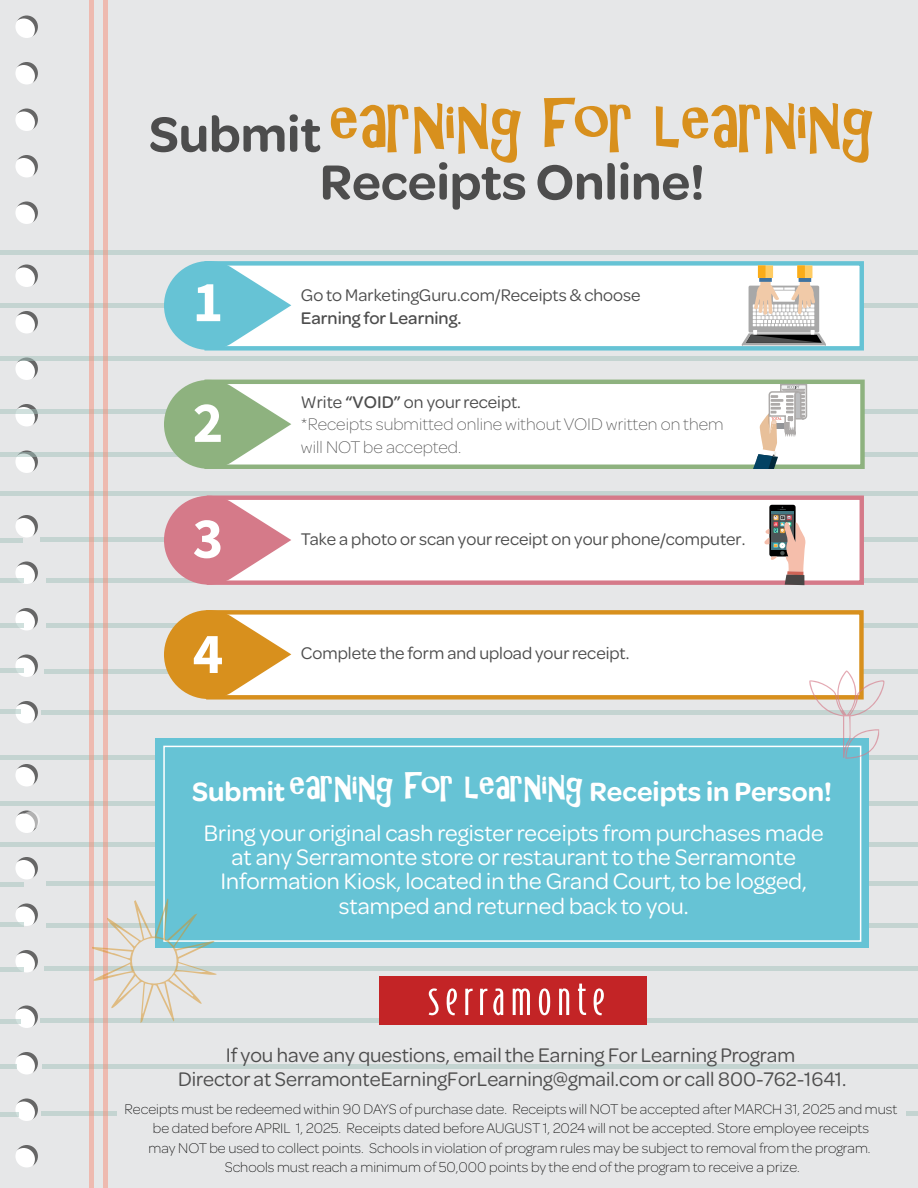
<style>
.page{position:relative;width:918px;height:1188px;background:#e6e7e8}
.page>*{position:absolute;margin:0;border:0;box-sizing:border-box;transform-origin:0 0}
.t1{font:67.5px "ARCHRISTY";color:#d8901d}
.t2{font:600 52.35px "Omnes";color:#4d4d4d}
.t3{font:600 28.2px "Omnes";color:#fff}
.t4{font:24px/24.3px "Omnes";color:#fff;text-align:center}
.t5{font:21px/23.7px "Omnes";color:#4d4d4d;text-align:center}
.t6{font:18px "Omnes";color:#4d4d4d}
.t7{font:200 18px/22.5px "Omnes";color:#4d4d4d}
.t8{font:500 18px "Omnes";color:#4d4d4d}
.t9{font:200 15px/19.5px "Omnes";color:#000;text-align:center}
.s1{font-family:"Omnes";font-weight:600;font-size:52.35px;color:#4d4d4d}
.s2{font-weight:400}
.s3{font-weight:500}
.s4{font-family:"ARCHRISTY";font-weight:400;font-size:36.45px}
</style>
<div class="page">
<div style="left:0;top:250px;width:918px;height:5px;background:#c4d4d1"></div>
<div style="left:0;top:303px;width:918px;height:5px;background:#c4d4d1"></div>
<div style="left:0;top:356px;width:918px;height:5px;background:#c4d4d1"></div>
<hr style="left:0;top:410px;width:918px;height:4px;background:#c4d4d1">
<div style="left:0;top:452px;width:918px;height:5px;background:#c4d4d1"></div>
<div style="left:46px;top:623px;width:872px;height:5px;background:#c4d4d1"></div>
<hr style="left:44px;top:669px;width:874px;height:4px;background:#c4d4d1">
<hr style="left:41px;top:710px;width:877px;height:4px;background:#c4d4d1">
<hr style="left:46px;top:923px;width:872px;height:4px;background:#c4d4d1">
<svg style="left:0;top:492px;width:918px;height:4px;background:#c5cbca"></svg>
<div style="left:40px;top:537px;width:878px;height:5px;background:#c4d4d1"></div>
<div style="left:46px;top:578px;width:872px;height:5px;background:#c4d4d1"></div>
<hr style="left:1px;top:756px;width:917px;height:4px;background:#c4d4d1">
<div style="left:1px;top:801px;width:917px;height:5px;background:#c4d4d1"></div>
<div style="left:0;top:842px;width:918px;height:5px;background:#c4d4d1"></div>
<div style="left:46px;top:881px;width:872px;height:5px;background:#c4d4d1"></div>
<hr style="left:0;top:538px;width:23px;height:4px;background:#c4d4d1">
<div style="left:0;top:578px;width:24px;height:5px;background:#c4d4d1"></div>
<div style="left:0;top:623px;width:24px;height:5px;background:#c4d4d1"></div>
<hr style="left:0;top:669px;width:24px;height:4px;background:#c4d4d1">
<svg style="left:22px;top:811px;width:18px;height:18px"></svg>
<hr style="left:0;top:882px;width:24px;height:4px;background:#c4d4d1">
<div style="left:0;top:922px;width:24px;height:5px;background:#c4d4d1"></div>
<hr style="left:0;top:710px;width:21px;height:4px;background:#c4d4d1">
<hr style="left:44px;top:967px;width:874px;height:4px;background:#c4d4d1">
<hr style="left:40px;top:1019px;width:878px;height:4px;background:#c4d4d1">
<div style="left:43px;top:1064px;width:875px;height:5px;background:#c4d4d1"></div>
<hr style="left:0;top:1019px;width:21px;height:4px;background:#c4d4d1">
<div style="left:0;top:1064px;width:17px;height:5px;background:#c4d4d1"></div>
<div style="left:0;top:1112px;width:18px;height:5px;background:#c4d4d1"></div>
<hr style="left:41px;top:1112px;width:877px;height:4px;background:#c4d4d1">
<hr style="left:0;top:968px;width:24px;height:4px;background:#c4d4d1">
<svg style="left:89px;top:0;width:5px;height:1188px;background:#ecb9af"></svg>
<svg style="left:103px;top:0;width:4px;height:1188px;background:#ecb9af"></svg>
<div style="left:204px;top:261px;width:660px;height:90px;background:#fff;border:4px solid #66c3d5"></div>
<div style="left:204px;top:380px;width:661px;height:89px;background:#fff;border:4px solid #8eb27f"></div>
<div style="left:207px;top:496px;width:657px;height:89px;background:#fff;border:4px solid #d57a89"></div>
<div style="left:206px;top:610px;width:658px;height:90px;background:#fff;border:4px solid #d8901d"></div>
<svg style="left:753px;top:383px;width:55px;height:86px"></svg>
<svg style="left:763px;top:505px;width:43px;height:80px"></svg>
<div style="left:800px;top:274px;width:10px;height:14px;background:#f1caa8"></div>
<svg style="left:799px;top:278px;width:12px;height:4px"></svg>
<div style="left:797px;top:265px;width:15px;height:13px;background:#ffcc63"></div>
<div style="left:760px;top:274px;width:11px;height:14px;background:#f1caa8"></div>
<svg style="left:741px;top:284px;width:85px;height:62px"></svg>
<svg style="left:759px;top:278px;width:13px;height:4px"></svg>
<div style="left:758px;top:265px;width:15px;height:13px;background:#ffcc63"></div>
<div style="left:797px;top:265px;width:8px;height:13px;background:#faac18"></div>
<div style="left:758px;top:265px;width:8px;height:13px;background:#faac18"></div>
<div style="left:117px;top:1096px;width:789px;height:83px;background:#e6e7e8"></div>
<div style="left:380px;top:976px;width:267px;height:49px;background:#c32426"></div>
<svg style="left:429px;top:988px;width:10px;height:27px"></svg>
<svg style="left:447px;top:988px;width:10px;height:27px"></svg>
<svg style="left:465px;top:989px;width:8px;height:26px"></svg>
<svg style="left:480px;top:989px;width:7px;height:26px"></svg>
<svg style="left:493px;top:988px;width:10px;height:27px"></svg>
<svg style="left:513px;top:988px;width:17px;height:27px"></svg>
<svg style="left:539px;top:988px;width:11px;height:27px"></svg>
<svg style="left:559px;top:988px;width:10px;height:27px"></svg>
<svg style="left:578px;top:984px;width:8px;height:31px"></svg>
<svg style="left:594px;top:988px;width:10px;height:27px"></svg>
<div style="left:155px;top:738px;width:714px;height:210px;background:#66c3d5"></div>
<div style="left:163px;top:746px;width:698px;height:196px;border:2px solid #fff"></div>
<svg style="left:809px;top:670px;width:75px;height:89px"></svg>
<svg style="left:92px;top:898px;width:125px;height:125px"></svg>
<svg style="left:164px;top:261px;width:127px;height:89px"></svg>
<svg style="left:164px;top:380px;width:127px;height:89px"></svg>
<svg style="left:164px;top:496px;width:127px;height:89px"></svg>
<svg style="left:164px;top:610px;width:127px;height:89px"></svg>
<h1 class="t1" style="left:149px;top:85px;width:728px"><span class="s1">Submit</span> EARNING FOR LEARNING</h1>
<h2 class="t2" style="left:320px;top:146px;width:386px">Receipts Online!</h2>
<p class="t6" style="left:301px;top:283px;width:341px">Go to MarketingGuru.com/Receipts &amp; choose</p>
<p class="t8" style="left:301px;top:305px;width:162px">Earning for Learning.</p>
<p class="t7" style="left:301px;top:390px;width:424px"><span class="s2">Write</span> <span class="s3">“VOID”</span> <span class="s2">on your receipt.<br></span>*Receipts submitted online without VOID written on them will NOT be accepted.</p>
<p class="t6" style="left:301px;top:527px;width:446px">Take a photo or scan your receipt on your phone/computer.</p>
<p class="t6" style="left:301px;top:641px;width:330px">Complete the form and upload your receipt.</p>
<h3 class="t3" style="left:192px;top:772px;width:641px">Submit <span class="s4">EARNING FOR LEARNING</span> Receipts in Person!</h3>
<h3 class="t4" style="left:204px;top:819px;width:621px">Bring your original cash register receipts from purchases made at any Serramonte store or restaurant to the Serramonte Information Kiosk, located in the Grand Court, to be logged, stamped and returned back to you.</h3>
<h3 class="t5" style="left:178px;top:1042px;width:670px">If you have any questions, email the Earning For Learning Program<br>Director at SerramonteEarningForLearning@gmail.com or call 800-762-1641.</h3>
<p class="t9" style="left:125px;top:1098px;width:774px">Receipts must be redeemed within 90 DAYS of purchase date. Receipts will NOT be accepted after MARCH 31, 2025 and must be dated before APRIL 1, 2025. Receipts dated before AUGUST 1, 2024 will not be accepted. Store employee receipts<br>may NOT be used to collect points. Schools in violation of program rules may be subject to removal from the program.<br>Schools must reach a minimum of 50,000 points by the end of the program to receive a prize.</p>
</div>
